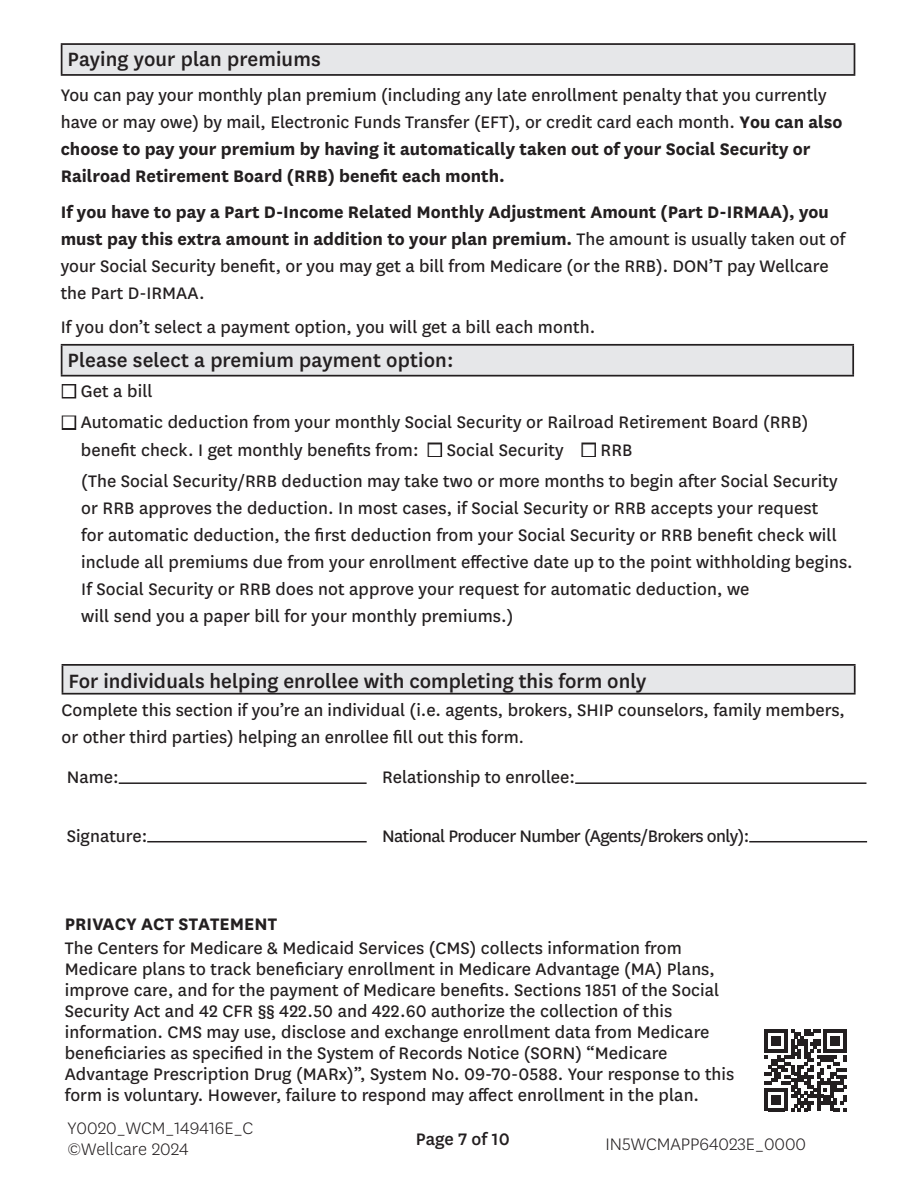
<style>
.page{position:relative;width:918px;height:1188px;background:#fff}
.page>*{position:absolute;margin:0;border:0;box-sizing:border-box;transform-origin:0 0}
.t1{font:500 22.5px "Centene Sans";color:#231f20}
.t2{font:19.5px/27px "Centene Sans";letter-spacing:.005em;color:#231f20}
.t3{font:700 19.5px/27px "Centene Sans";color:#231f20}
.t4{font:300 19.5px/21px "Centene Sans";color:#231f20}
.t5{font:19.5px "Centene Sans";letter-spacing:-.03em;color:#231f20}
.t6{font:500 19.5px "Centene Sans";letter-spacing:.005em;color:#231f20}
.s1{font-weight:700}
.s2{font-weight:400}
.s3{color:#fff}
.s4{font-size:18px}
</style>
<div class="page">
<div style="left:62px;top:665px;width:793px;height:29px;background:#e6e7e9"></div>
<div style="left:62px;top:345px;width:791px;height:31px;background:#e6e7e9"></div>
<div style="left:62px;top:44px;width:792px;height:31px;background:#e6e7e9"></div>
<hr style="left:749px;top:841px;width:118px;height:1px;background:#231f20">
<hr style="left:147px;top:841px;width:220px;height:1px;background:#231f20">
<hr style="left:575px;top:782px;width:291px;height:2px;background:#231f20">
<hr style="left:119px;top:782px;width:248px;height:2px;background:#231f20">
<hr style="left:62px;top:693px;width:794px;height:2px;background:#231f20">
<hr style="left:854px;top:666px;width:2px;height:27px;background:#231f20">
<svg style="left:62px;top:666px;width:1px;height:27px"></svg>
<hr style="left:62px;top:664px;width:794px;height:2px;background:#231f20">
<hr style="left:61px;top:375px;width:793px;height:2px;background:#231f20">
<hr style="left:852px;top:346px;width:2px;height:29px;background:#231f20">
<svg style="left:61px;top:346px;width:1px;height:29px"></svg>
<hr style="left:61px;top:344px;width:793px;height:2px;background:#231f20">
<hr style="left:61px;top:74px;width:794px;height:2px;background:#231f20">
<svg style="left:854px;top:45px;width:1px;height:29px"></svg>
<svg style="left:61px;top:45px;width:1px;height:29px"></svg>
<hr style="left:61px;top:43px;width:794px;height:2px;background:#231f20">
<svg style="left:765px;top:1029px;width:82px;height:82px"></svg>
<p class="t1" style="left:68px;top:44px;width:255px">Paying your plan premiums</p>
<p class="t2" style="left:61px;top:81px;width:783px">You can pay your monthly plan premium (including any late enrollment penalty that you currently have or may owe) by mail, Electronic Funds Transfer (EFT), or credit card each month. <span class="s1">You can also choose to pay your premium by having it automatically taken out of your Social Security or Railroad Retirement Board (RRB) beneft each month.</span></p>
<p class="t3" style="left:61px;top:197px;width:787px">If you have to pay a Part D-Income Related Monthly Adjustment Amount (Part D-IRMAA), you must pay this extra amount in addition to your plan premium. <span class="s2">The amount is usually taken out of your Social Security beneft, or you may get a bill from Medicare (or the RRB). DON’T pay Wellcare the Part D-IRMAA.</span></p>
<p class="t2" style="left:61px;top:313px;width:536px">If you don’t select a payment option, you will get a bill each month.</p>
<p class="t1" style="left:68px;top:345px;width:387px">Please select a premium payment option:</p>
<p class="t2" style="left:62px;top:377px;width:93px"><span class="s3">■</span> Get a bill</p>
<p class="t2" style="left:62px;top:408px;width:748px"><span class="s3">■</span> Automatic deduction from your monthly Social Security or Railroad Retirement Board (RRB)</p>
<p class="t2" style="left:581px;top:435px;width:53px"><span class="s3">■</span> RRB</p>
<p class="t2" style="left:81px;top:435px;width:484px">beneft check. I get monthly benefts from: <span class="s3">■</span> Social Security</p>
<p class="t2" style="left:81px;top:467px;width:773px">(The Social Security/RRB deduction may take two or more months to begin after Social Security or RRB approves the deduction. In most cases, if Social Security or RRB accepts your request<br>for automatic deduction, the frst deduction from your Social Security or RRB beneft check will include all premiums due from your enrollment efective date up to the point withholding begins.<br>If Social Security or RRB does not approve your request for automatic deduction, we<br>will send you a paper bill for your monthly premiums.)</p>
<p class="t1" style="left:68px;top:666px;width:579px">For individuals helping enrollee with completing this form only</p>
<p class="t2" style="left:62px;top:696px;width:785px">Complete this section if you’re an individual (i.e. agents, brokers, SHIP counselors, family members, or other third parties) helping an enrollee fll out this form<span class="s4">.</span></p>
<p class="t2" style="left:67px;top:763px;width:53px">Name:</p>
<p class="t2" style="left:382px;top:763px;width:195px">Relationship to enrollee:</p>
<p class="t2" style="left:67px;top:821px;width:82px">Signature:</p>
<p class="t5" style="left:382px;top:823px;width:369px">National Producer Number (Agents/Brokers only):</p>
<p class="t3" style="left:65px;top:910px;width:214px">PRIVACY ACT STATEMENT</p>
<p class="t2" style="left:65px;top:937px;width:671px;line-height:21px">The Centers for Medicare &amp; Medicaid Services (CMS) collects information from Medicare plans to track benefciary enrollment in Medicare Advantage (MA) Plans, improve care, and for the payment of Medicare benefts. Sections 1851 of the Social Security Act and 42 CFR §§ 422.50 and 422.60 authorize the collection of this information. CMS may use, disclose and exchange enrollment data from Medicare benefciaries as specifed in the System of Records Notice (SORN) “Medicare Advantage Prescription Drug (MARx)”, System No. 09-70-0588. Your response to this form is voluntary. However, failure to respond may afect enrollment in the plan.</p>
<p class="t6" style="left:416px;top:1126px;width:96px">Page 7 of 10</p>
<p class="t4" style="left:68px;top:1117px;width:187px">Y0020_WCM_149416E_C ©Wellcare 2024</p>
<p class="t4" style="left:605px;top:1133px;width:202px">IN5WCMAPP64023E_0000</p>
</div>
